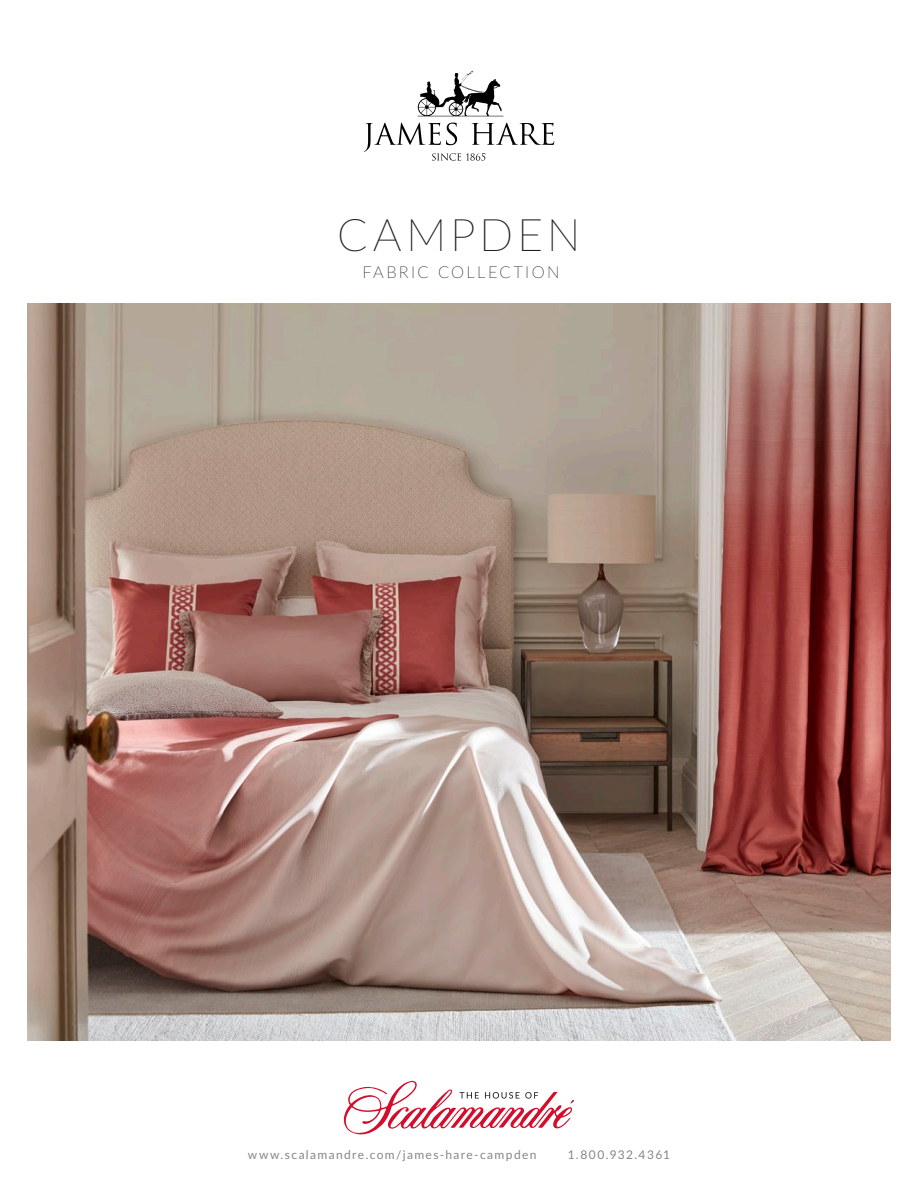
<style>
.page{position:relative;width:918px;height:1188px;background:#fff}
.page>*{position:absolute;margin:0;border:0;box-sizing:border-box;transform-origin:0 0}
.t1{font:100 45px "Lato";letter-spacing:.085em;color:#231f20}
.t2{font:100 16.5px "Lato";letter-spacing:.14em;color:#000}
.t3{font:12px "Lato";letter-spacing:.115em;color:#848689}
</style>
<div class="page">
<img style="left:27px;top:304px;width:864px;height:737px">
<svg style="left:343px;top:1081px;width:231px;height:54px"></svg>
<svg style="left:418px;top:70px;width:85px;height:46px"></svg>
<svg style="left:364px;top:123px;width:190px;height:38px"></svg>
<p class="t1" style="left:337px;top:204px;width:245px">CAMPDEN</p>
<p class="t2" style="left:363px;top:260px;width:198px">FABRIC COLLECTION</p>
<p class="t3" style="left:248px;top:1146px;width:290px">www.scalamandre.com/james-hare-campden</p>
<p class="t3" style="left:568px;top:1146px;width:104px">1.800.932.4361</p>
</div>
